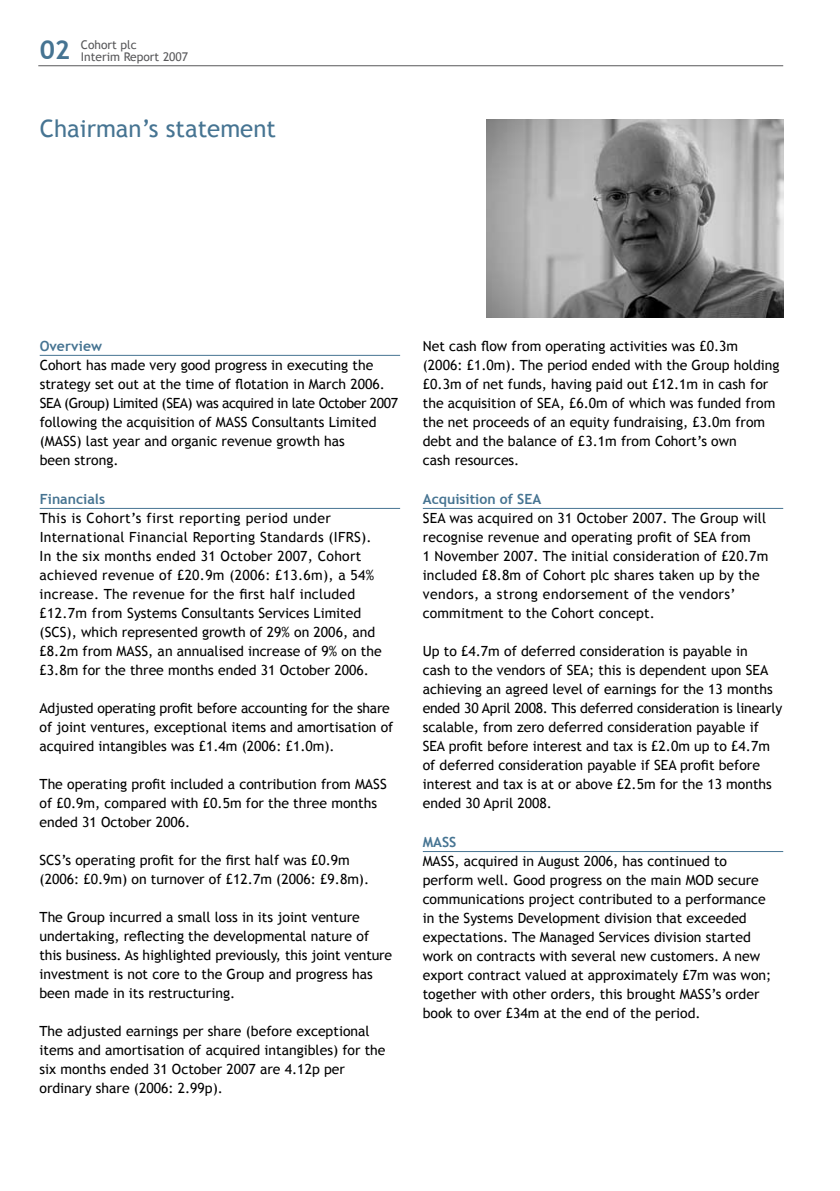
<style>
.page{position:relative;width:840px;height:1191px;background:#fff}
.page>*{position:absolute;margin:0;border:0;box-sizing:border-box;transform-origin:0 0}
.t1{font:24px "Trebuchet MS";color:#467492}
.t2{font:14px/19px "Trebuchet MS";color:#000}
.t3{font:14px/19px "Trebuchet MS";letter-spacing:.02em;color:#000}
.t4{font:700 14px "Trebuchet MS";color:#467492}
.t5{font:12px/12px "Trebuchet MS";color:#58585a}
.s1{font-weight:700;font-size:26px;color:#467492}
</style>
<div class="page">
<hr style="left:38px;top:65px;width:744px;height:1px;background:#58585a">
<img style="left:486px;top:119px;width:296px;height:198px">
<hr style="left:40px;top:355px;width:360px;height:1px;background:#467492">
<hr style="left:40px;top:508px;width:360px;height:1px;background:#467492">
<hr style="left:422px;top:508px;width:360px;height:1px;background:#467492">
<hr style="left:422px;top:851px;width:360px;height:1px;background:#467492">
<p class="t5" style="left:40px;top:38px;width:150px;text-indent:41px">Cohort plc<br><span class="s1">02</span> Interim Report 2007</p>
<h1 class="t1" style="left:40px;top:114px;width:238px">Chairman’s statement</h1>
<p class="t4" style="left:40px;top:337px;width:64px">Overview</p>
<p class="t2" style="left:40px;top:355px;width:359px">Cohort has made very good progress in executing the strategy set out at the time of flotation in March 2006.<br>SEA (Group) Limited (SEA) was acquired in late October 2007 following the acquisition of MASS Consultants Limited (MASS) last year and organic revenue growth has<br>been strong.</p>
<p class="t4" style="left:40px;top:490px;width:67px">Financials</p>
<p class="t3" style="left:40px;top:508px;width:343px">This is Cohort’s first reporting period under International Financial Reporting Standards (IFRS).<br>In the six months ended 31 October 2007, Cohort achieved revenue of £20.9m (2006: £13.6m), a 54% increase. The revenue for the first half included £12.7m from Systems Consultants Services Limited (SCS), which represented growth of 29% on 2006, and £8.2m from MASS, an annualised increase of 9% on the £3.8m for the three months ended 31 October 2006.</p>
<p class="t2" style="left:39px;top:698px;width:355px">Adjusted operating profit before accounting for the share of joint ventures, exceptional items and amortisation of acquired intangibles was £1.4m (2006: £1.0m).</p>
<p class="t2" style="left:39px;top:774px;width:348px">The operating profit included a contribution from MASS of £0.9m, compared with £0.5m for the three months ended 31 October 2006.</p>
<p class="t2" style="left:39px;top:850px;width:331px">SCS’s operating profit for the first half was £0.9m (2006: £0.9m) on turnover of £12.7m (2006: £9.8m).</p>
<p class="t2" style="left:39px;top:907px;width:354px">The Group incurred a small loss in its joint venture undertaking, reflecting the developmental nature of this business. As highlighted previously, this joint venture investment is not core to the Group and progress has been made in its restructuring.</p>
<p class="t2" style="left:39px;top:1021px;width:347px">The adjusted earnings per share (before exceptional items and amortisation of acquired intangibles) for the six months ended 31 October 2007 are 4.12p per ordinary share (2006: 2.99p).</p>
<p class="t2" style="left:422px;top:336px;width:358px">Net cash flow from operating activities was £0.3m (2006: £1.0m). The period ended with the Group holding £0.3m of net funds, having paid out £12.1m in cash for the acquisition of SEA, £6.0m of which was funded from the net proceeds of an equity fundraising, £3.0m from debt and the balance of £3.1m from Cohort’s own<br>cash resources.</p>
<p class="t4" style="left:422px;top:490px;width:118px">Acquisition of sea</p>
<p class="t2" style="left:422px;top:508px;width:347px">SEA was acquired on 31 October 2007. The Group will recognise revenue and operating profit of SEA from<br>1 November 2007. The initial consideration of £20.7m included £8.8m of Cohort plc shares taken up by the vendors, a strong endorsement of the vendors’ commitment to the Cohort concept.</p>
<p class="t2" style="left:422px;top:641px;width:361px">Up to £4.7m of deferred consideration is payable in<br>cash to the vendors of SEA; this is dependent upon SEA achieving an agreed level of earnings for the 13 months ended 30 April 2008. This deferred consideration is linearly scalable, from zero deferred consideration payable if SEA profit before interest and tax is £2.0m up to £4.7m of deferred consideration payable if SEA profit before interest and tax is at or above £2.5m for the 13 months ended 30 April 2008.</p>
<p class="t4" style="left:422px;top:833px;width:27px">MASS</p>
<p class="t2" style="left:422px;top:851px;width:350px">MASS, acquired in August 2006, has continued to perform well. Good progress on the main MOD secure communications project contributed to a performance in the Systems Development division that exceeded expectations. The Managed Services division started work on contracts with several new customers. A new export contract valued at approximately £7m was won; together with other orders, this brought MASS’s order book to over £34m at the end of the period.</p>
</div>
